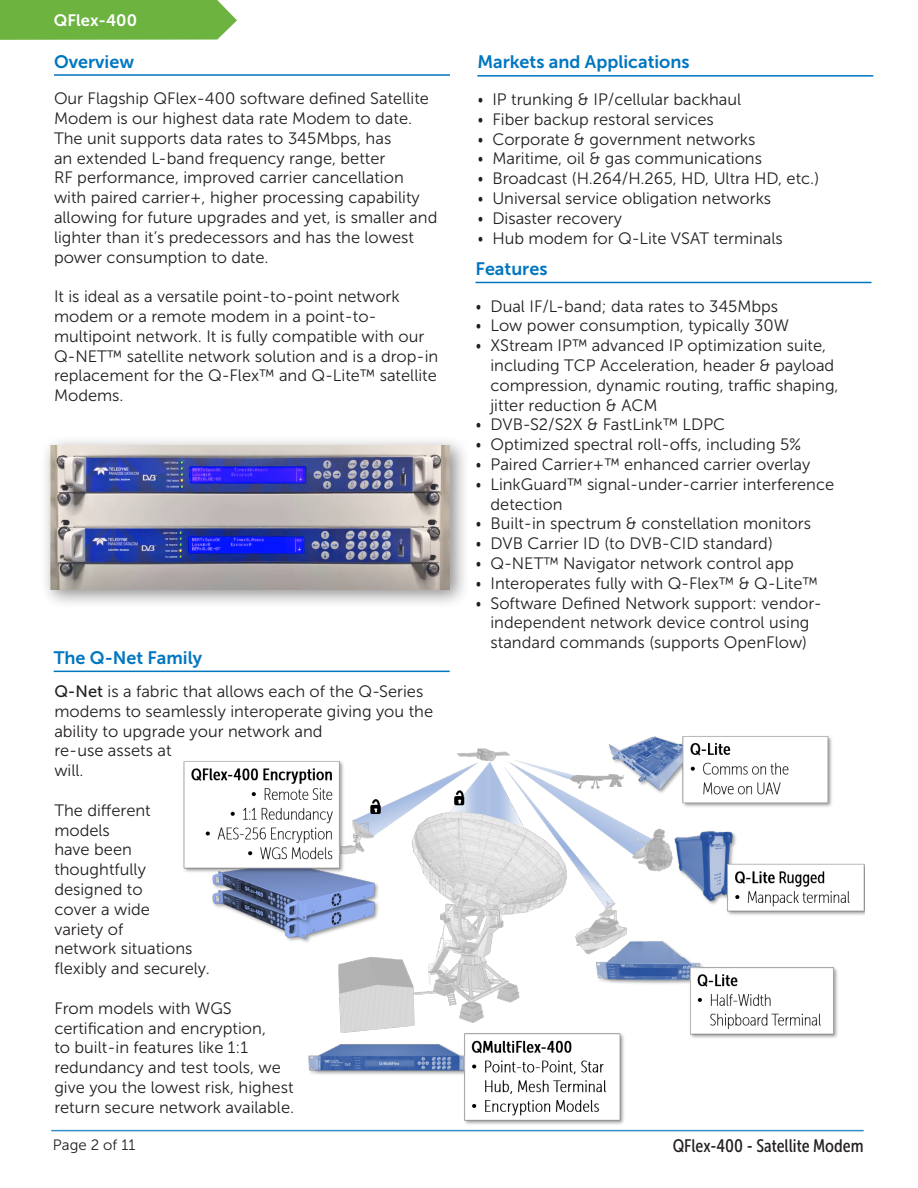
<style>
.page{position:relative;width:918px;height:1188px;background:#fff}
.page>*{position:absolute;margin:0;border:0;box-sizing:border-box;transform-origin:0 0}
.Section_Headings{font:18px "Museo Sans 700";color:#0076c0}
.t1{font:18px "Museo Sans Cond 500";color:#231f20}
.Bullet_Paragraph{font:16.5px/19.8px "Museo Sans 300";color:#231f20}
.t2{font:16.5px "Museo Sans 700";color:#fff}
.t3{font:15px "Museo Sans 300";color:#231f20}
.s1{font-family:"Museo Sans Cond 300"}
.s2{font-family:"Museo Sans 500"}
</style>
<div class="page">
<div style="left:0;top:0;width:237px;height:40px;background:#6cb33f"></div>
<hr style="left:51px;top:1130px;width:813px;height:1px;background:#0074be">
<hr style="left:54px;top:74px;width:396px;height:2px;background:#0076c0">
<hr style="left:476px;top:282px;width:396px;height:1px;background:#0076c0">
<hr style="left:477px;top:75px;width:396px;height:2px;background:#0076c0">
<div style="left:40px;top:435px;width:430px;height:174px;background:#231f20;opacity:.5"></div>
<img style="left:51px;top:446px;width:399px;height:143px">
<hr style="left:54px;top:671px;width:396px;height:1px;background:#0076c0">
<img style="left:181px;top:736px;width:683px;height:394px">
<p class="t2" style="left:54px;top:11px;width:85px">QFlex-400</p>
<p class="Section_Headings" style="left:54px;top:51px;width:82px">Overview</p>
<p class="Section_Headings" style="left:477px;top:52px;width:214px">Markets and Applications</p>
<p class="Bullet_Paragraph" style="left:54px;top:89px;width:385px">Our Flagship QFlex-400 software defined Satellite Modem is our highest data rate Modem to date.<br>The unit supports data rates to 345Mbps, has<br>an extended L-band frequency range, better<br>RF performance, improved carrier cancellation with paired carrier+, higher processing capability allowing for future upgrades and yet, is smaller and lighter than it’s predecessors and has the lowest power consumption to date.</p>
<p class="Bullet_Paragraph" style="left:54px;top:287px;width:386px">It is ideal as a versatile point-to-point network modem or a remote modem in a point-to&shy;multipoint network. It is fully compatible with our Q-NET™ satellite network solution and is a drop-in replacement for the Q-Flex™ and Q-Lite™ satellite Modems.</p>
<p class="Bullet_Paragraph" style="left:476px;top:296px;width:304px"><span class="s1">•</span> Dual IF/L-band; data rates to 345Mbps</p>
<p class="Bullet_Paragraph" style="left:477px;top:90px;width:265px"><span class="s1">•</span> IP trunking &amp; IP/cellular backhaul</p>
<p class="Bullet_Paragraph" style="left:477px;top:109px;width:238px"><span class="s1">•</span> Fiber backup restoral services</p>
<p class="Bullet_Paragraph" style="left:477px;top:129px;width:280px"><span class="s1">•</span> Corporate &amp; government networks</p>
<p class="Bullet_Paragraph" style="left:477px;top:149px;width:286px"><span class="s1">•</span> Maritime, oil &amp; gas communications</p>
<p class="Bullet_Paragraph" style="left:477px;top:169px;width:343px"><span class="s1">•</span> Broadcast (H.264/H.265, HD, Ultra HD, etc.)</p>
<p class="Bullet_Paragraph" style="left:477px;top:189px;width:295px"><span class="s1">•</span> Universal service obligation networks</p>
<p class="Bullet_Paragraph" style="left:477px;top:208px;width:146px"><span class="s1">•</span> Disaster recovery</p>
<p class="Bullet_Paragraph" style="left:477px;top:228px;width:307px"><span class="s1">•</span> Hub modem for Q-Lite VSAT terminals</p>
<p class="Section_Headings" style="left:476px;top:259px;width:73px">Features</p>
<p class="Bullet_Paragraph" style="left:476px;top:316px;width:315px"><span class="s1">•</span> Low power consumption, typically 30W</p>
<p class="Bullet_Paragraph" style="left:490px;top:336px;width:350px;text-indent:-15px"><span class="s1">•</span> XStream IP™ advanced IP optimization suite, including TCP Acceleration, header &amp; payload compression, dynamic routing, traffic shaping, jitter reduction &amp; ACM</p>
<p class="Bullet_Paragraph" style="left:476px;top:415px;width:251px"><span class="s1">•</span> DVB-S2/S2X &amp; FastLink™ LDPC</p>
<p class="Bullet_Paragraph" style="left:476px;top:435px;width:327px"><span class="s1">•</span> Optimized spectral roll-offs, including 5%</p>
<p class="Bullet_Paragraph" style="left:476px;top:455px;width:336px"><span class="s1">•</span> Paired Carrier+™ enhanced carrier overlay</p>
<p class="Bullet_Paragraph" style="left:490px;top:474px;width:345px;text-indent:-15px"><span class="s1">•</span> LinkGuard™ signal-under-carrier interference detection</p>
<p class="Bullet_Paragraph" style="left:476px;top:514px;width:337px"><span class="s1">•</span> Built-in spectrum &amp; constellation monitors</p>
<p class="Bullet_Paragraph" style="left:476px;top:534px;width:299px"><span class="s1">•</span> DVB Carrier ID (to DVB-CID standard)</p>
<p class="Bullet_Paragraph" style="left:476px;top:554px;width:320px"><span class="s1">•</span> Q-NET™ Navigator network control app</p>
<p class="Bullet_Paragraph" style="left:476px;top:573px;width:344px"><span class="s1">•</span> Interoperates fully with Q-Flex™ &amp; Q-Lite™</p>
<p class="Bullet_Paragraph" style="left:476px;top:593px;width:348px;text-align:center"><span class="s1">•</span> Software Defined Network support: vendor&shy;independent network device control using standard commands (supports OpenFlow)</p>
<p class="Section_Headings" style="left:54px;top:648px;width:150px">The Q-Net Family</p>
<p class="Bullet_Paragraph" style="left:54px;top:682px;width:380px"><span class="s2">Q-Net</span> is a fabric that allows each of the Q-Series modems to seamlessly interoperate giving you the ability to upgrade your network and<br>re-use assets at<br>will.</p>
<p class="Bullet_Paragraph" style="left:54px;top:800px;width:157px">The different models<br>have been thoughtfully designed to<br>cover a wide<br>variety of<br>network situations flexibly and securely.</p>
<p class="Bullet_Paragraph" style="left:54px;top:998px;width:241px">From models with WGS certification and encryption,<br>to built-in features like 1:1 redundancy and test tools, we give you the lowest risk, highest return secure network available.</p>
<p class="t3" style="left:53px;top:1137px;width:84px">Page 2 of 11</p>
<p class="t1" style="left:673px;top:1136px;width:193px">QFlex-400 - Satellite Modem</p>
</div>
